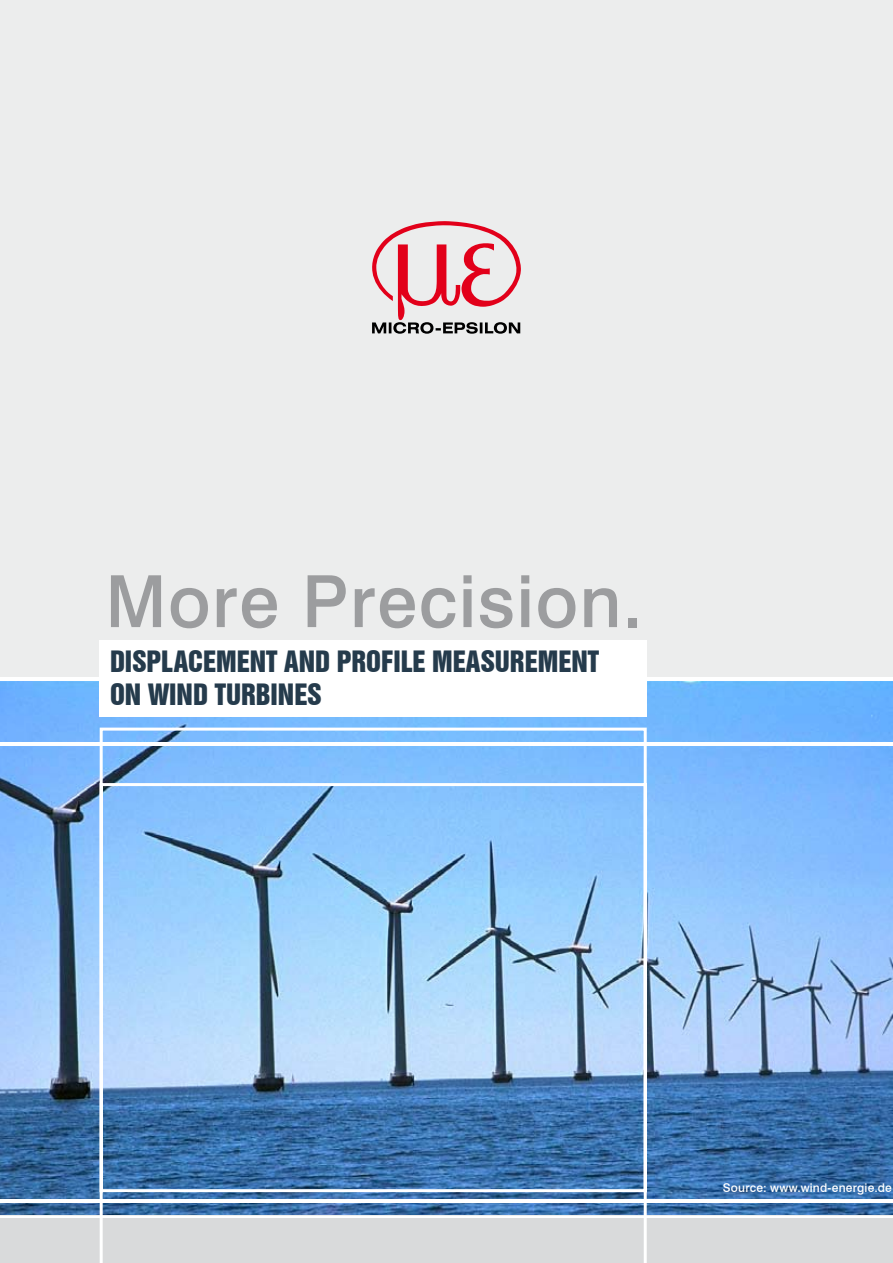
<style>
.page{position:relative;width:893px;height:1263px;background:#eceded}
.page>*{position:absolute;margin:0;border:0;box-sizing:border-box;transform-origin:0 0}
.t1{font:500 72px "Swiss 721 BT";letter-spacing:.02em;color:#9c9d9f}
.t2{font:27px/32.4px "Swiss 921 BT Regular A";color:#253b4c}
.t3{font:500 12px "Swiss 721 BT";letter-spacing:.015em;color:#fff}
</style>
<div class="page">
<svg style="left:372px;top:221px;width:149px;height:113px"></svg>
<img style="left:0;top:681px;width:893px;height:533px">
<hr style="left:0;top:1199px;width:893px;height:3px;background:#fff">
<hr style="left:0;top:1216px;width:893px;height:4px;background:#fff">
<hr style="left:0;top:677px;width:893px;height:4px;background:#fff">
<div style="left:0;top:1218px;width:893px;height:45px;background:#d9dadb"></div>
<hr style="left:0;top:742px;width:893px;height:3px;background:#fff">
<svg style="left:98px;top:726px;width:550px;height:537px;background:#8ab5de"></svg>
<div style="left:100px;top:640px;width:547px;height:76px;background:#fff"></div>
<h1 class="t1" style="left:105px;top:558px;width:539px">More Precision.</h1>
<p class="t2" style="left:110px;top:645px;width:491px">DISPLACEMENT AND PROFILE MEASUREMENT<br>ON WIND TURBINES</p>
<p class="t3" style="left:723px;top:1181px;width:171px">Source: www.wind-energie.de</p>
</div>
